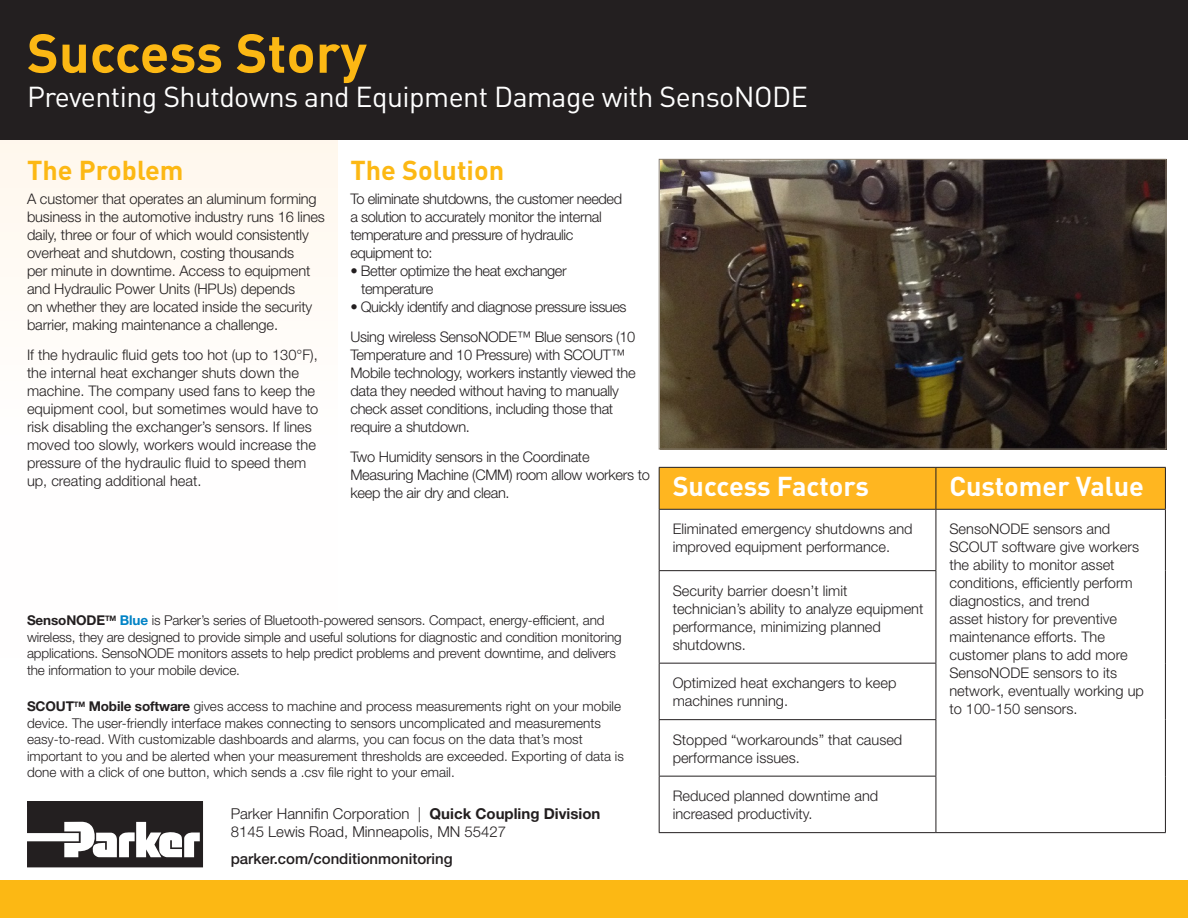
<style>
.page{position:relative;width:1188px;height:918px;background:#fff}
.page>*{position:absolute;margin:0;border:0;box-sizing:border-box;transform-origin:0 0}
.t1{font:700 54px "DINOT";color:#fcb814}
.t2{font:28.5px "DINOT";letter-spacing:-.02em;color:#fff}
.t3{font:700 27px "DIN";color:#fff}
.t4{font:700 27px "DINOT";color:#fcb814}
.t5{font:300 15px "Helvetica Neue";color:#231f20}
.t6{font:500 15px "Helvetica Neue";color:#231f20}
.t7{font:300 14.7px/18px "Helvetica Neue";letter-spacing:-.01em;color:#231f20}
.t8{font:300 14.7px/18px "Helvetica Neue";letter-spacing:-.03em;color:#231f20}
.t9{font:300 13.5px/16.5px "Helvetica Neue";color:#231f20}
.s1{font-weight:700}
.s2{font-weight:700;color:#0082c5}
</style>
<div class="page">
<div style="left:0;top:131px;width:338px;height:527px;background:linear-gradient(to right,#fefbf8,#fefbf8)"></div>
<div style="left:0;top:880px;width:1188px;height:38px;background:#fcb814"></div>
<div style="left:0;top:0;width:1188px;height:139px;background:#231f20"></div>
<div style="left:660px;top:468px;width:505px;height:41px;background:#ffb620"></div>
<svg style="left:660px;top:510px;width:505px;height:322px"></svg>
<hr style="left:659px;top:467px;width:277px;height:1px;background:#231f20">
<hr style="left:659px;top:468px;width:1px;height:41px;background:#231f20">
<hr style="left:936px;top:467px;width:230px;height:1px;background:#231f20">
<hr style="left:936px;top:468px;width:1px;height:41px;background:#231f20">
<hr style="left:1165px;top:468px;width:1px;height:41px;background:#231f20">
<hr style="left:659px;top:509px;width:277px;height:1px;background:#231f20">
<hr style="left:659px;top:510px;width:1px;height:60px;background:#231f20">
<hr style="left:659px;top:570px;width:277px;height:1px;background:#231f20">
<hr style="left:659px;top:571px;width:1px;height:92px;background:#231f20">
<hr style="left:659px;top:664px;width:1px;height:55px;background:#231f20">
<hr style="left:659px;top:720px;width:1px;height:56px;background:#231f20">
<hr style="left:659px;top:777px;width:1px;height:55px;background:#231f20">
<hr style="left:659px;top:663px;width:277px;height:1px;background:#231f20">
<hr style="left:659px;top:719px;width:277px;height:1px;background:#231f20">
<hr style="left:659px;top:776px;width:277px;height:1px;background:#231f20">
<hr style="left:659px;top:832px;width:277px;height:1px;background:#231f20">
<hr style="left:936px;top:509px;width:230px;height:1px;background:#231f20">
<hr style="left:936px;top:510px;width:1px;height:60px;background:#231f20">
<hr style="left:1165px;top:510px;width:1px;height:61px;background:#231f20">
<hr style="left:936px;top:571px;width:1px;height:92px;background:#231f20">
<hr style="left:1165px;top:571px;width:1px;height:92px;background:#231f20">
<hr style="left:936px;top:664px;width:1px;height:55px;background:#231f20">
<hr style="left:1165px;top:663px;width:1px;height:57px;background:#231f20">
<hr style="left:936px;top:720px;width:1px;height:56px;background:#231f20">
<hr style="left:1165px;top:720px;width:1px;height:56px;background:#231f20">
<hr style="left:936px;top:777px;width:1px;height:55px;background:#231f20">
<hr style="left:1165px;top:776px;width:1px;height:56px;background:#231f20">
<hr style="left:936px;top:832px;width:230px;height:1px;background:#231f20">
<svg style="left:27px;top:801px;width:176px;height:66px"></svg>
<img style="left:661px;top:161px;width:503px;height:286px">
<div style="left:659px;top:159px;width:507px;height:290px;border:1px solid #887d6e"></div>
<p class="t1" style="left:27px;top:17px;width:341px">Success Story</p>
<p class="t2" style="left:27px;top:77px;width:782px">Preventing Shutdowns and Equipment Damage with SensoNODE</p>
<p class="t4" style="left:27px;top:151px;width:158px">The Problem</p>
<p class="t7" style="left:27px;top:189px;width:299px">A customer that operates an aluminum forming business in the automotive industry runs 16 lines daily, three or four of which would consistently overheat and shutdown, costing thousands<br>per minute in downtime. Access to equipment and Hydraulic Power Units (HPUs) depends<br>on whether they are located inside the security barrier, making maintenance a challenge.</p>
<p class="t7" style="left:27px;top:345px;width:293px">If the hydraulic fluid gets too hot (up to 130°F), the internal heat exchanger shuts down the machine. The company used fans to keep the equipment cool, but sometimes would have to risk disabling the exchanger’s sensors. If lines moved too slowly, workers would increase the pressure of the hydraulic fluid to speed them up, creating additional heat.</p>
<p class="t4" style="left:350px;top:151px;width:155px">The Solution</p>
<p class="t8" style="left:350px;top:189px;width:273px">To eliminate shutdowns, the customer needed a solution to accurately monitor the internal temperature and pressure of hydraulic equipment to:</p>
<p class="t8" style="left:361px;top:261px;width:207px;text-indent:-11px">• Better optimize the heat exchanger temperature</p>
<p class="t8" style="left:350px;top:297px;width:278px">• Quickly identify and diagnose pressure issues</p>
<p class="t7" style="left:350px;top:327px;width:287px">Using wireless SensoNODE™ Blue sensors (10<br>Temperature and 10 Pressure) with SCOUT™ Mobile technology, workers instantly viewed the data they needed without having to manually check asset conditions, including those that require a shutdown.</p>
<p class="t7" style="left:350px;top:447px;width:301px">Two Humidity sensors in the Coordinate<br>Measuring Machine (CMM) room allow workers to keep the air dry and clean.</p>
<p class="t9" style="left:27px;top:612px;width:596px"><span class="s1">SensoNODE</span><sup>TM</sup> <span class="s2">Blue</span> is Parker’s series of Bluetooth-powered sensors. Compact, energy-efficient, and wireless, they are designed to provide simple and useful solutions for diagnostic and condition monitoring applications. SensoNODE monitors assets to help predict problems and prevent downtime, and delivers the information to your mobile device.</p>
<p class="t9" style="left:27px;top:698px;width:598px"><span class="s1">SCOUT</span><sup>TM</sup> <span class="s1">Mobile software</span> gives access to machine and process measurements right on your mobile device. The user-friendly interface makes connecting to sensors uncomplicated and measurements easy-to-read. With customizable dashboards and alarms, you can focus on the data that’s most important to you and be alerted when your measurement thresholds are exceeded. Exporting of data is done with a click of one button, which sends a .csv file right to your email.</p>
<p class="t5" style="left:231px;top:804px;width:371px">Parker Hannifin Corporation | <span class="s1">Quick Coupling Division</span></p>
<p class="t5" style="left:231px;top:822px;width:277px">8145 Lewis Road, Minneapolis, MN 55427</p>
<p class="t6" style="left:231px;top:850px;width:224px">parker.com/conditionmonitoring</p>
<p class="t3" style="left:673px;top:468px;width:198px">Success Factors</p>
<p class="t3" style="left:949px;top:468px;width:196px">Customer Value</p>
<p class="t7" style="left:673px;top:520px;width:241px">Eliminated emergency shutdowns and improved equipment performance.</p>
<p class="t7" style="left:949px;top:520px;width:196px">SensoNODE sensors and<br>SCOUT software give workers the ability to monitor asset conditions, efficiently perform diagnostics, and trend<br>asset history for preventive maintenance efforts. The customer plans to add more<br>SensoNODE sensors to its network, eventually working up to 100-150 sensors.</p>
<p class="t7" style="left:673px;top:581px;width:252px">Security barrier doesn’t limit technician’s ability to analyze equipment performance, minimizing planned shutdowns.</p>
<p class="t7" style="left:673px;top:674px;width:225px">Optimized heat exchangers to keep machines running.</p>
<p class="t7" style="left:673px;top:730px;width:231px">Stopped “workarounds” that caused performance issues.</p>
<p class="t7" style="left:673px;top:787px;width:207px">Reduced planned downtime and increased productivity.</p>
</div>
